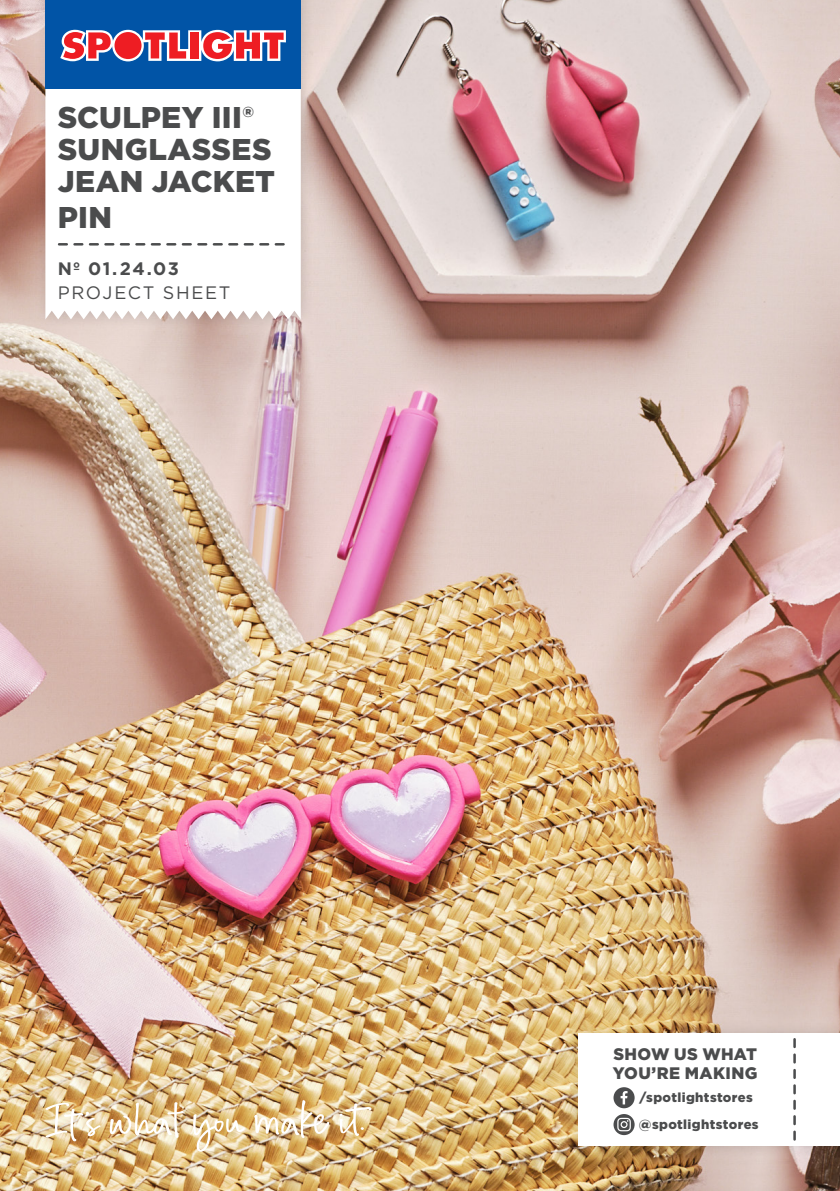
<style>
.page{position:relative;width:840px;height:1191px;background:#fff}
.page>*{position:absolute;margin:0;border:0;box-sizing:border-box;transform-origin:0 0}
.t1{font:900 30px/32px "Gotham";letter-spacing:.01em;color:#4b4c4d}
.t2{font:18px/24px "Gotham";letter-spacing:.095em;color:#4b4c4d}
.t3{font:900 16.6px/19.4px "Gotham";letter-spacing:.02em;color:#4b4c4d}
.t4{font:900 13px/26.8px "Gotham";letter-spacing:.025em;color:#4b4c4d}
.s1{font-weight:700}
</style>
<div class="page">
<img style="left:0;top:0;width:839px;height:1191px">
<svg style="left:193px;top:1114px;width:52px;height:37px;background:#e2c99c"></svg>
<svg style="left:45px;top:1102px;width:56px;height:39px;background:#e2caa2"></svg>
<svg style="left:109px;top:1102px;width:74px;height:35px"></svg>
<svg style="left:339px;top:1103px;width:32px;height:33px"></svg>
<svg style="left:254px;top:1100px;width:75px;height:38px;background:#dfc497"></svg>
<div style="left:566px;top:1022px;width:273px;height:137px;background:#231f20;opacity:.15"></div>
<div style="left:577px;top:1033px;width:262px;height:112px;background:#fff"></div>
<svg style="left:793px;top:1039px;width:2px;height:100px"></svg>
<div style="left:613px;top:1087px;width:21px;height:21px;background:#4b4c4d;border-radius:50%"></div>
<svg style="left:620px;top:1091px;width:7px;height:13px"></svg>
<svg style="left:613px;top:1114px;width:21px;height:21px"></svg>
<svg style="left:617px;top:1117px;width:13px;height:14px"></svg>
<div style="left:34px;top:0;width:280px;height:331px;background:#231f20;opacity:.15"></div>
<svg style="left:45px;top:89px;width:255px;height:230px"></svg>
<svg style="left:59px;top:243px;width:224px;height:2px"></svg>
<div style="left:45px;top:0;width:255px;height:89px;background:#0154a6"></div>
<svg style="left:60px;top:30px;width:226px;height:31px;background:#c77082"></svg>
<p class="t1" style="left:58px;top:101px;width:219px">SCULPEY III®<br>SUNGLASSES<br>JEAN JACKET</p>
<p class="t1" style="left:58px;top:201px;width:56px">PIN</p>
<p class="t2" style="left:58px;top:256px;width:174px"><span class="s1">Nº 01.24.03<br></span>PROJECT SHEET</p>
<p class="t3" style="left:612px;top:1043px;width:146px">SHOW US WHAT<br>YOU’RE MAKING</p>
<p class="t4" style="left:638px;top:1084px;width:121px">/spotlightstores @spotlightstores</p>
</div>
